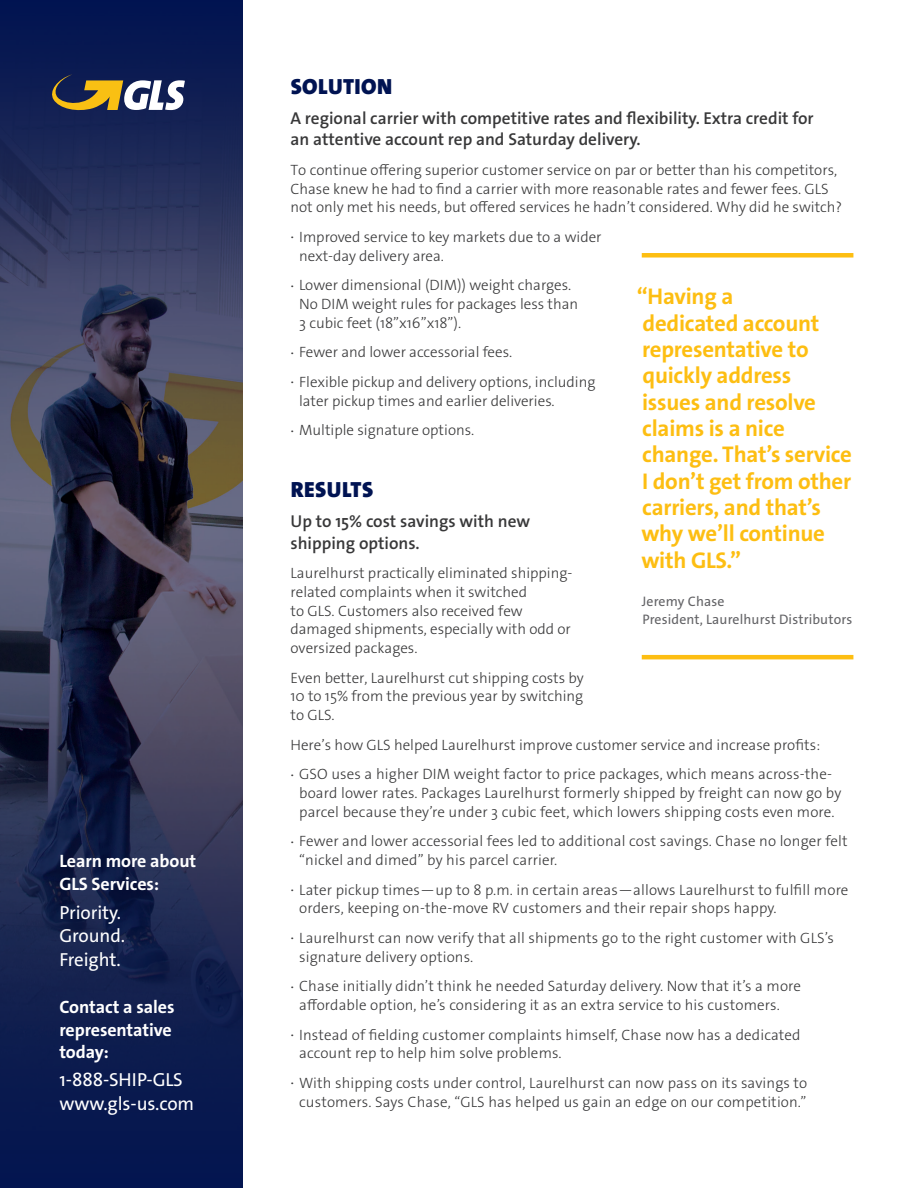
<style>
.page{position:relative;width:918px;height:1188px;background:#fff}
.page>*{position:absolute;margin:0;border:0;box-sizing:border-box;transform-origin:0 0}
.t1{font:700 22.8px/26.4px "The Sans GLS";letter-spacing:-.01em;color:#fdbe12}
.t2{font:900 22.05px "The Sans GLS";letter-spacing:.025em;color:#001352}
.t3{font:18.9px/23.7px "The Sans GLS";letter-spacing:-.005em;color:#fff}
.t4{font:700 18px/22px "The Sans GLS";letter-spacing:-.005em;color:#fff}
.t5{font:600 17.25px/21.8px "The Sans GLS";color:#383839}
.t6{font:300 15px/18.8px "The Sans GLS";color:#383839}
.t7{font:13.8px/18px "The Sans GLS";letter-spacing:.01em;color:#636366}
.s1{font-size:9px}
</style>
<div class="page">
<img style="left:0;top:0;width:243px;height:1188px">
<hr style="left:642px;top:655px;width:211px;height:4px;background:#fdbe12">
<div style="left:642px;top:253px;width:211px;height:5px;background:#fdbe12"></div>
<svg style="left:48px;top:74px;width:137px;height:39px"></svg>
<p class="t4" style="left:59px;top:849px;width:138px;line-height:23.7px">Learn more about<br>GLS Services:</p>
<p class="t3" style="left:59px;top:901px;width:67px">Priority.<br>Ground.<br>Freight.</p>
<p class="t4" style="left:59px;top:996px;width:117px">Contact a sales representative today:</p>
<p class="t3" style="left:59px;top:1068px;width:125px">1-888-SHIP-GLS</p>
<p class="t3" style="left:59px;top:1092px;width:136px">www.gls-us.com</p>
<p class="t2" style="left:291px;top:72px;width:103px">SOLUTION</p>
<p class="t5" style="left:291px;top:107px;width:525px">A regional carrier with competitive rates and flexibility. Extra credit for an attentive account rep and Saturday delivery.</p>
<p class="t6" style="left:291px;top:161px;width:553px">To continue offering superior customer service on par or better than his competitors,<br>Chase knew he had to find a carrier with more reasonable rates and fewer fees. GLS not only met his needs, but offered services he hadn’t considered. Why did he switch?</p>
<p class="t6" style="left:299px;top:228px;width:304px;text-indent:-9px"><span class="s1">•</span> Improved service to key markets due to a wider next-day delivery area.</p>
<p class="t6" style="left:299px;top:276px;width:281px;text-indent:-9px"><span class="s1">•</span> Lower dimensional (DIM)) weight charges.<br>No DIM weight rules for packages less than<br>3 cubic feet (18”x16”x18”).</p>
<p class="t6" style="left:291px;top:343px;width:223px"><span class="s1">•</span> Fewer and lower accessorial fees.</p>
<p class="t6" style="left:299px;top:373px;width:298px;text-indent:-9px"><span class="s1">•</span> Flexible pickup and delivery options, including later pickup times and earlier deliveries.</p>
<p class="t6" style="left:291px;top:421px;width:185px"><span class="s1">•</span> Multiple signature options.</p>
<p class="t1" style="left:637px;top:284px;width:217px">“Having a<br>dedicated account representative to quickly address<br>issues and resolve claims is a nice change. That’s service<br>I don’t get from other carriers, and that’s why we’ll continue with GLS.”</p>
<p class="t7" style="left:642px;top:593px;width:212px">Jeremy Chase<br>President, Laurelhurst Distributors</p>
<p class="t2" style="left:291px;top:476px;width:84px">RESULTS</p>
<p class="t5" style="left:291px;top:510px;width:241px">Up to 15% cost savings with new shipping options.</p>
<p class="t6" style="left:291px;top:564px;width:283px">Laurelhurst practically eliminated shipping&shy;related complaints when it switched<br>to GLS. Customers also received few damaged shipments, especially with odd or oversized packages.</p>
<p class="t6" style="left:291px;top:668px;width:295px;text-align:justify">Even better, Laurelhurst cut shipping costs by 10 to 15% from the previous year by switching to GLS.</p>
<p class="t6" style="left:291px;top:735px;width:531px">Here’s how GLS helped Laurelhurst improve customer service and increase profits:</p>
<p class="t6" style="left:299px;top:765px;width:544px;text-indent:-9px"><span class="s1">•</span> GSO uses a higher DIM weight factor to price packages, which means across-the&shy;board lower rates. Packages Laurelhurst formerly shipped by freight can now go by parcel because they’re under 3 cubic feet, which lowers shipping costs even more.</p>
<p class="t6" style="left:299px;top:832px;width:550px;text-indent:-9px"><span class="s1">•</span> Fewer and lower accessorial fees led to additional cost savings. Chase no longer felt “nickel and dimed” by his parcel carrier.</p>
<p class="t6" style="left:299px;top:880px;width:551px;text-indent:-9px"><span class="s1">•</span> Later pickup times—up to 8 p.m. in certain areas—allows Laurelhurst to fulfill more orders, keeping on-the-move RV customers and their repair shops happy.</p>
<p class="t6" style="left:299px;top:929px;width:536px;text-indent:-9px"><span class="s1">•</span> Laurelhurst can now verify that all shipments go to the right customer with GLS’s signature delivery options.</p>
<p class="t6" style="left:299px;top:977px;width:503px;text-indent:-9px"><span class="s1">•</span> Chase initially didn’t think he needed Saturday delivery. Now that it’s a more affordable option, he’s considering it as an extra service to his customers.</p>
<p class="t6" style="left:299px;top:1025px;width:503px;text-indent:-9px"><span class="s1">•</span> Instead of fielding customer complaints himself, Chase now has a dedicated account rep to help him solve problems.</p>
<p class="t6" style="left:291px;top:1074px;width:518px;text-align:center"><span class="s1">•</span> With shipping costs under control, Laurelhurst can now pass on its savings to customers. Says Chase, “GLS has helped us gain an edge on our competition.”</p>
</div>
